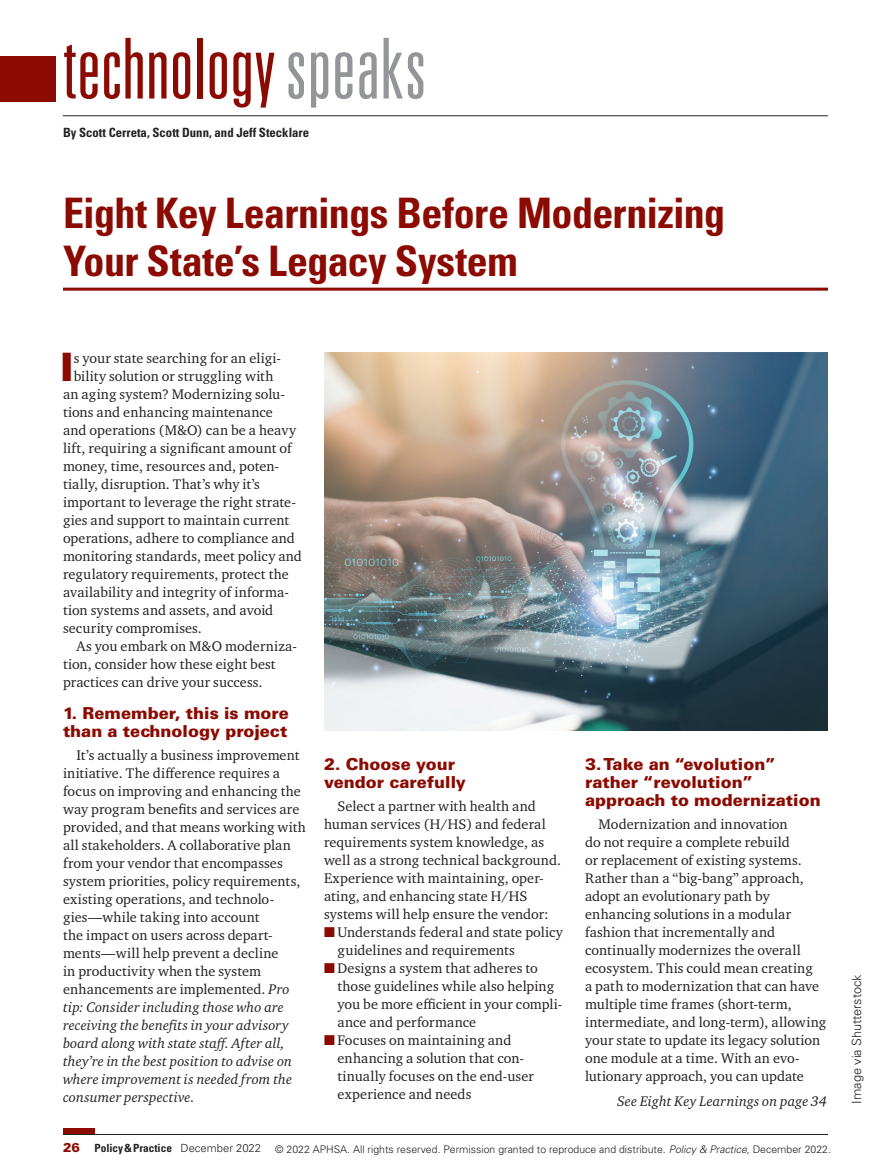
<style>
.page{position:relative;width:891px;height:1175px;background:#fff}
.page>*{position:absolute;margin:0;border:0;box-sizing:border-box;transform-origin:0 0}
.Dept_ID{font:300 ultra-condensed 84px "Univers LT Std";letter-spacing:.005em;color:#8b0a02}
.Dept-Directors_Head{font:700 condensed 42px/48px "Univers LT Std";letter-spacing:-.015em;color:#8b0a02}
.Text_1_Drop_Cap{font:900 39.15px "Univers LT Std";color:#8b0a02}
.Text_1_Subhead{font:900 16.5px/18px "Univers LT Std";color:#8b0a02}
.Text_1{font:14.25px/18px "Charter ITC Pro";letter-spacing:.005em;color:#231f20}
.Text_1_Drop_Cap-2{font:14.25px "Charter ITC Pro";letter-spacing:.005em;color:#231f20}
.Text_1_List{font:14.25px/18px "Charter ITC Pro";letter-spacing:.01em;color:#231f20}
.contd_on{font:italic 14.25px "Charter ITC Pro";letter-spacing:.01em;color:#231f20}
.Dept-Byline{font:700 condensed 12.75px "Univers LT Std";color:#231f20}
.Dept-Byline-2{font:300 12.75px "Univers LT Std";color:#231f20}
.t1{font:700 condensed 11.25px "Univers LT Std";color:#231f20}
.t2{font:300 10.5px "Univers LT Std";color:#221e1f}
.s1{color:#939598}
.s2{font-style:italic}
.s3{color:#8b0a02}
.s4{font-weight:900;font-stretch:normal;font-size:12.75px;color:#8b0a02}
.s5{font-weight:300;font-stretch:normal}
</style>
<div class="page">
<div style="left:63px;top:1128px;width:31px;height:6px;background:#8b0a02"></div>
<hr style="left:63px;top:1134px;width:765px;height:1px;background:#231f20">
<hr style="left:63px;top:115px;width:765px;height:1px;background:#231f20">
<div style="left:0;top:57px;width:56px;height:45px;background:#8b0a02"></div>
<hr style="left:63px;top:288px;width:765px;height:3px;background:#8b0a02">
<img style="left:324px;top:352px;width:504px;height:378px">
<p class="Dept_ID" style="left:63px;top:25px;width:365px">technology <span class="s1">speaks</span></p>
<p class="Dept-Byline" style="left:63px;top:124px;width:248px">By Scott Cerreta, Scott Dunn, and Jeff Stecklare</p>
<p class="Dept-Directors_Head" style="left:63px;top:188px;width:664px">Eight Key Learnings Before Modernizing<br>Your State’s Legacy System</p>
<p class="Text_1_Drop_Cap" style="left:61px;top:342px;width:15px">I</p>
<p class="Text_1_Drop_Cap-2" style="left:74px;top:349px;width:209px">s your state searching for an eligi-</p>
<p class="Text_1_Drop_Cap-2" style="left:74px;top:367px;width:201px">bility solution or struggling with</p>
<p class="Text_1_Drop_Cap-2" style="left:63px;top:385px;width:223px">an aging system? Modernizing solu-</p>
<p class="Text_1_Drop_Cap-2" style="left:63px;top:403px;width:211px">tions and enhancing maintenance</p>
<p class="Text_1_Drop_Cap-2" style="left:63px;top:421px;width:235px">and operations (M&amp;O) can be a heavy</p>
<p class="Text_1_Drop_Cap-2" style="left:63px;top:439px;width:230px">lift, requiring a significant amount of</p>
<p class="Text_1_Drop_Cap-2" style="left:63px;top:457px;width:218px">money, time, resources and, poten-</p>
<p class="Text_1_Drop_Cap-2" style="left:63px;top:475px;width:198px">tially, disruption. That’s why it’s</p>
<p class="Text_1_Drop_Cap-2" style="left:63px;top:493px;width:234px">important to leverage the right strate-</p>
<p class="Text_1_Drop_Cap-2" style="left:63px;top:511px;width:228px">gies and support to maintain current</p>
<p class="Text_1_Drop_Cap-2" style="left:63px;top:529px;width:234px">operations, adhere to compliance and</p>
<p class="Text_1_Drop_Cap-2" style="left:63px;top:547px;width:241px">monitoring standards, meet policy and</p>
<p class="Text_1_Drop_Cap-2" style="left:63px;top:565px;width:227px">regulatory requirements, protect the</p>
<p class="Text_1_Drop_Cap-2" style="left:63px;top:583px;width:228px">availability and integrity of informa-</p>
<p class="Text_1_Drop_Cap-2" style="left:63px;top:601px;width:212px">tion systems and assets, and avoid</p>
<p class="Text_1_Drop_Cap-2" style="left:63px;top:619px;width:140px">security compromises.</p>
<p class="Text_1" style="left:63px;top:637px;width:235px;text-indent:13px">As you embark on M&amp;O moderniza&shy;tion, consider how these eight best practices can drive your success.</p>
<p class="Text_1_Subhead" style="left:63px;top:703px;width:227px">1. Remember, this is more than a technology project</p>
<p class="Text_1" style="left:63px;top:746px;width:244px;text-indent:13px">It’s actually a business improvement initiative. The difference requires a focus on improving and enhancing the way program benefits and services are provided, and that means working with all stakeholders. A collaborative plan from your vendor that encompasses system priorities, policy requirements, existing operations, and technolo&shy;gies—while taking into account<br>the impact on users across depart&shy;ments—will help prevent a decline<br>in productivity when the system enhancements are implemented. <span class="s2">Pro tip: Consider including those who are receiving the benefits in your advisory board along with state staff. After all, they’re in the best position to advise on where improvement is needed from the consumer perspective.</span></p>
<p class="Text_1_Subhead" style="left:324px;top:754px;width:144px">2. Choose your vendor carefully</p>
<p class="Text_1" style="left:324px;top:797px;width:239px;text-indent:13px">Select a partner with health and human services (H/HS) and federal requirements system knowledge, as well as a strong technical background.<br>Experience with maintaining, oper&shy;ating, and enhancing state H/HS systems will help ensure the vendor:</p>
<p class="Text_1_List" style="left:338px;top:923px;width:227px;text-indent:-13px"><span class="s3">■</span> Understands federal and state policy guidelines and requirements</p>
<p class="Text_1_List" style="left:338px;top:959px;width:226px;text-indent:-13px"><span class="s3">■</span> Designs a system that adheres to those guidelines while also helping you be more efficient in your compli&shy;ance and performance</p>
<p class="Text_1_List" style="left:338px;top:1031px;width:198px;text-indent:-13px"><span class="s3">■</span> Focuses on maintaining and enhancing a solution that con&shy;tinually focuses on the end-user experience and needs</p>
<p class="Text_1_Subhead" style="left:585px;top:754px;width:237px">3. Take an “evolution” rather “revolution” approach to modernization</p>
<p class="Text_1" style="left:585px;top:815px;width:243px;text-indent:13px">Modernization and innovation<br>do not require a complete rebuild<br>or replacement of existing systems.<br>Rather than a “big-bang” approach, adopt an evolutionary path by enhancing solutions in a modular fashion that incrementally and continually modernizes the overall ecosystem. This could mean creating<br>a path to modernization that can have multiple time frames (short-term, intermediate, and long-term), allowing your state to update its legacy solution one module at a time. With an evo&shy;lutionary approach, you can update</p>
<p class="contd_on" style="left:617px;top:1092px;width:211px">See Eight Key Learnings on page 34</p>
<p class="t1" style="left:63px;top:1141px;width:200px"><span class="s4">26</span> Policy &amp; Practice <span class="s5">December 2022</span></p>
<p class="t2" style="left:275px;top:1142px;width:557px">© 2022 APHSA. All rights reserved. Permission granted to reproduce and distribute. <span class="s2">Policy &amp; Practice,</span> December 2022.</p>
<p class="Dept-Byline-2" style="left:849px;top:1103px;width:130px;rotate:-90deg">Image via Shutterstock</p>
</div>
